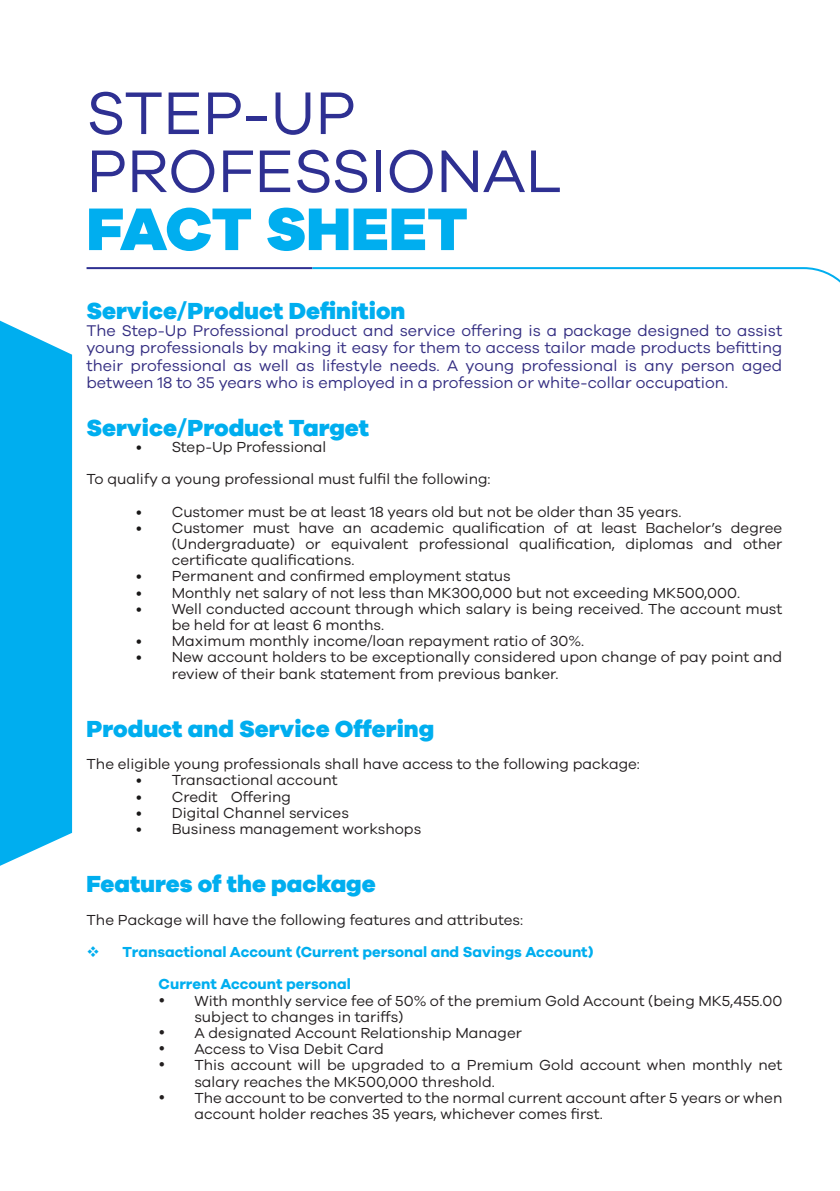
<style>
.page{position:relative;width:840px;height:1191px;background:#fff}
.page>*{position:absolute;margin:0;border:0;box-sizing:border-box;transform-origin:0 0}
.t1{font:62px "Galano Grotesque";color:#2e3092}
.t2{font:800 62px "Galano Grotesque";color:#00aeef}
.t3{font:800 24px "Galano Grotesque";color:#00aeef}
.t4{font:16px/17.2px "Galano Grotesque";color:#342e82;text-align:justify}
.t5{font:15px/16.2px "Galano Grotesque";color:#231f20}
.t6{font:700 15px "Galano Grotesque";color:#00aeef}
.s1{font-family:"Calibri";font-size:14px;color:#181717}
</style>
<div class="page">
<div style="left:0;top:321px;width:72px;height:545px;background:#00aeef"></div>
<hr style="left:86px;top:267px;width:226px;height:2px;background:#2e3092">
<svg style="left:310px;top:267px;width:529px;height:15px"></svg>
<p class="t1" style="left:86px;top:76px;width:270px">STEP-UP</p>
<p class="t1" style="left:86px;top:134px;width:476px">PROFESSIONAL</p>
<p class="t2" style="left:86px;top:190px;width:383px">FACT SHEET</p>
<p class="t3" style="left:86px;top:295px;width:320px">Service/Product Definition</p>
<p class="t4" style="left:86px;top:322px;width:697px">The Step-Up Professional product and service offering is a package designed to assist young professionals by making it easy for them to access tailor made products befitting their professional as well as lifestyle needs. A young professional is any person aged between 18 to 35 years who is employed in a profession or white-collar occupation.</p>
<p class="t3" style="left:86px;top:412px;width:284px">Service/Product Target</p>
<p class="t5" style="left:135px;top:438px;width:192px"><span class="s1">•</span> Step-Up Professional</p>
<p class="t5" style="left:86px;top:470px;width:405px">To qualify a young professional must fulfil the following:</p>
<p class="t5" style="left:135px;top:503px;width:547px"><span class="s1">•</span> Customer must be at least 18 years old but not be older than 35 years.</p>
<p class="t5" style="left:171px;top:519px;width:612px;text-align:justify;text-indent:-36px"><span class="s1">•</span> Customer must have an academic qualification of at least Bachelor’s degree (Undergraduate) or equivalent professional qualification, diplomas and other certificate qualifications.</p>
<p class="t5" style="left:135px;top:568px;width:376px"><span class="s1">•</span> Permanent and confirmed employment status</p>
<p class="t5" style="left:135px;top:584px;width:605px"><span class="s1">•</span> Monthly net salary of not less than MK300,000 but not exceeding MK500,000.</p>
<p class="t5" style="left:171px;top:600px;width:612px;text-indent:-36px"><span class="s1">•</span> Well conducted account through which salary is being received. The account must be held for at least 6 months.</p>
<p class="t5" style="left:135px;top:632px;width:450px"><span class="s1">•</span> Maximum monthly income/loan repayment ratio of 30%.</p>
<p class="t5" style="left:171px;top:648px;width:611px;text-indent:-36px"><span class="s1">•</span> New account holders to be exceptionally considered upon change of pay point and review of their bank statement from previous banker.</p>
<p class="t3" style="left:86px;top:713px;width:349px">Product and Service Offering</p>
<p class="t5" style="left:86px;top:755px;width:554px">The eligible young professionals shall have access to the following package:</p>
<p class="t5" style="left:135px;top:771px;width:203px"><span class="s1">•</span> Transactional account</p>
<p class="t5" style="left:135px;top:788px;width:157px"><span class="s1">•</span> Credit Offering</p>
<p class="t5" style="left:135px;top:804px;width:215px"><span class="s1">•</span> Digital Channel services</p>
<p class="t5" style="left:135px;top:820px;width:287px"><span class="s1">•</span> Business management workshops</p>
<p class="t3" style="left:86px;top:869px;width:290px">Features of the package</p>
<p class="t5" style="left:86px;top:911px;width:438px">The Package will have the following features and attributes:</p>
<p class="t6" style="left:86px;top:942px;width:508px">❖ Transactional Account (Current personal and Savings Account)</p>
<p class="t6" style="left:158px;top:975px;width:194px">Current Account personal</p>
<p class="t5" style="left:194px;top:992px;width:589px;text-indent:-36px">• With monthly service fee of 50% of the premium Gold Account (being MK5,455.00 subject to changes in tariffs)</p>
<p class="t5" style="left:158px;top:1024px;width:365px">• A designated Account Relationship Manager</p>
<p class="t5" style="left:158px;top:1040px;width:227px">• Access to Visa Debit Card</p>
<p class="t5" style="left:194px;top:1056px;width:589px;text-indent:-36px">• This account will be upgraded to a Premium Gold account when monthly net salary reaches the MK500,000 threshold.</p>
<p class="t5" style="left:194px;top:1089px;width:589px;text-indent:-36px">• The account to be converted to the normal current account after 5 years or when account holder reaches 35 years, whichever comes first.</p>
</div>
